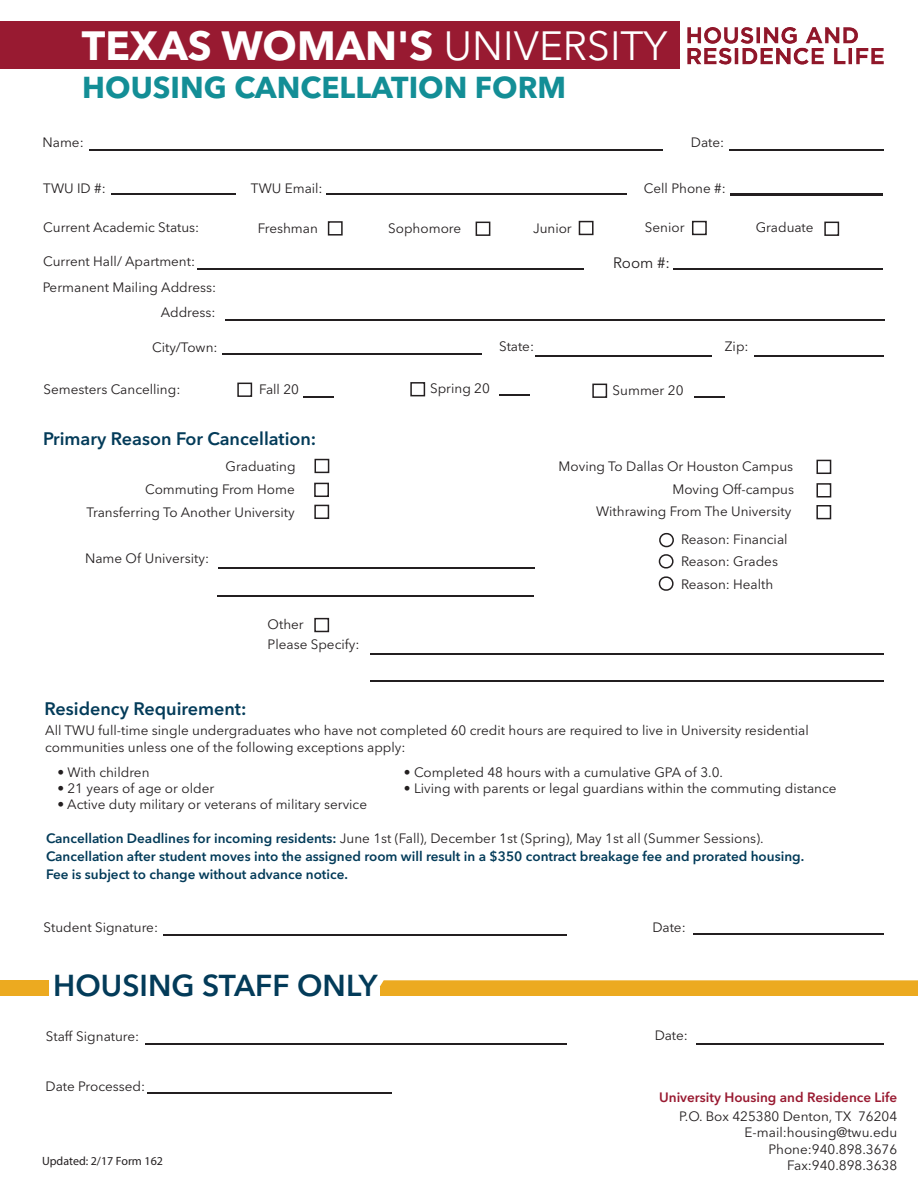
<style>
.page{position:relative;width:918px;height:1188px;background:#fff}
.page>*{position:absolute;margin:0;border:0;box-sizing:border-box;transform-origin:0 0}
.t1{font:700 40.5px "Avenir Next LT Pro";color:#fff}
.t2{font:700 30px "Avenir Next LT Pro";color:#138e96}
.t3{font:600 30px "Avenir Next LT Pro";color:#033b59}
.t4{font:600 18px "Avenir Next LT Pro";color:#033b59}
.t5{font:15px "Avenir Next LT Pro";color:#231f20}
.t6{font:13.5px/16.2px "Avenir Next LT Pro";color:#231f20}
.t7{font:600 13.5px/18px "Avenir Next LT Pro";color:#033b59}
.t8{font:600 13.5px "Avenir Next LT Pro";color:#991a31}
.t9{font:12px "Myriad Pro";color:#231f20}
.s1{font-weight:400}
.s2{font-weight:400;color:#231f20}
</style>
<div class="page">
<div style="left:0;top:21px;width:679px;height:48px;background:#981a31"></div>
<hr style="left:89px;top:149px;width:574px;height:1px;background:#231f20">
<hr style="left:112px;top:194px;width:124px;height:1px;background:#231f20">
<hr style="left:729px;top:149px;width:155px;height:1px;background:#231f20">
<hr style="left:730px;top:193px;width:153px;height:2px;background:#231f20">
<hr style="left:327px;top:193px;width:300px;height:2px;background:#231f20">
<div style="left:328px;top:221px;width:15px;height:15px;background:#fff;border:2px solid #231f20"></div>
<div style="left:476px;top:222px;width:14px;height:14px;background:#fff;border:2px solid #231f20"></div>
<div style="left:579px;top:221px;width:15px;height:14px;background:#fff;border:2px solid #231f20"></div>
<div style="left:692px;top:221px;width:15px;height:14px;background:#fff;border:2px solid #231f20"></div>
<div style="left:824px;top:222px;width:15px;height:14px;background:#fff;border:2px solid #231f20"></div>
<div style="left:592px;top:384px;width:15px;height:14px;background:#fff;border:2px solid #231f20"></div>
<div style="left:410px;top:382px;width:15px;height:14px;background:#fff;border:2px solid #231f20"></div>
<div style="left:237px;top:383px;width:15px;height:14px;background:#fff;border:2px solid #231f20"></div>
<hr style="left:197px;top:268px;width:387px;height:2px;background:#231f20">
<hr style="left:674px;top:268px;width:209px;height:2px;background:#231f20">
<hr style="left:225px;top:319px;width:659px;height:2px;background:#231f20">
<hr style="left:222px;top:353px;width:260px;height:2px;background:#231f20">
<hr style="left:535px;top:356px;width:177px;height:1px;background:#231f20">
<hr style="left:754px;top:356px;width:130px;height:1px;background:#231f20">
<hr style="left:304px;top:397px;width:30px;height:1px;background:#231f20">
<hr style="left:499px;top:394px;width:31px;height:2px;background:#231f20">
<hr style="left:695px;top:396px;width:30px;height:2px;background:#231f20">
<div style="left:315px;top:459px;width:14px;height:14px;background:#fff;border:2px solid #231f20"></div>
<div style="left:314px;top:483px;width:15px;height:14px;background:#fff;border:2px solid #231f20"></div>
<div style="left:816px;top:460px;width:15px;height:14px;background:#fff;border:2px solid #231f20"></div>
<div style="left:816px;top:483px;width:15px;height:15px;background:#fff;border:2px solid #231f20"></div>
<div style="left:816px;top:505px;width:15px;height:14px;background:#fff;border:2px solid #231f20"></div>
<div style="left:659px;top:533px;width:15px;height:14px;border:2px solid #231f20;border-radius:6px"></div>
<div style="left:659px;top:554px;width:15px;height:15px;border:2px solid #231f20;border-radius:6px"></div>
<div style="left:659px;top:576px;width:15px;height:15px;border:2px solid #231f20;border-radius:6px"></div>
<div style="left:314px;top:618px;width:15px;height:14px;background:#fff;border:2px solid #231f20"></div>
<div style="left:314px;top:505px;width:15px;height:14px;background:#fff;border:2px solid #231f20"></div>
<hr style="left:218px;top:567px;width:316px;height:1px;background:#231f20">
<hr style="left:218px;top:595px;width:316px;height:2px;background:#231f20">
<hr style="left:370px;top:653px;width:514px;height:1px;background:#231f20">
<hr style="left:370px;top:680px;width:514px;height:1px;background:#231f20">
<hr style="left:164px;top:934px;width:403px;height:2px;background:#231f20">
<hr style="left:694px;top:933px;width:190px;height:2px;background:#231f20">
<hr style="left:146px;top:1043px;width:421px;height:1px;background:#231f20">
<hr style="left:696px;top:1043px;width:188px;height:1px;background:#231f20">
<hr style="left:147px;top:1092px;width:245px;height:2px;background:#231f20">
<svg style="left:380px;top:980px;width:538px;height:7px;background:#ecae2b"></svg>
<div style="left:380px;top:987px;width:538px;height:9px;background:#ecaa20"></div>
<div style="left:0;top:980px;width:49px;height:15px;background:#ecaa20"></div>
<img style="left:687px;top:27px;width:196px;height:38px">
<h1 class="t1" style="left:82px;top:21px;width:587px">TEXAS WOMAN'S <span class="s1">UNIVERSITY</span></h1>
<h2 class="t2" style="left:82px;top:69px;width:485px">HOUSING CANCELLATION FORM</h2>
<p class="t6" style="left:43px;top:134px;width:43px">Name:</p>
<p class="t6" style="left:691px;top:134px;width:35px">Date:</p>
<p class="t6" style="left:43px;top:180px;width:64px">TWU ID #:</p>
<p class="t6" style="left:43px;top:219px;width:158px">Current Academic Status:</p>
<p class="t6" style="left:258px;top:220px;width:62px">Freshman</p>
<p class="t6" style="left:388px;top:220px;width:75px">Sophomore</p>
<p class="t6" style="left:533px;top:220px;width:40px">Junior</p>
<p class="t6" style="left:645px;top:219px;width:41px">Senior</p>
<p class="t6" style="left:756px;top:219px;width:59px">Graduate</p>
<p class="t6" style="left:251px;top:180px;width:73px">TWU Email:</p>
<p class="t6" style="left:644px;top:180px;width:83px">Cell Phone #:</p>
<p class="t6" style="left:43px;top:253px;width:154px">Current Hall/ Apartment:</p>
<p class="t5" style="left:613px;top:253px;width:58px">Room #:</p>
<p class="t6" style="left:43px;top:280px;width:175px">Permanent Mailing Address:</p>
<p class="t6" style="left:161px;top:304px;width:57px">Address:</p>
<p class="t6" style="left:152px;top:339px;width:67px">City/Town:</p>
<p class="t6" style="left:499px;top:338px;width:36px">State:</p>
<p class="t6" style="left:725px;top:338px;width:25px">Zip:</p>
<p class="t6" style="left:44px;top:382px;width:138px">Semesters Cancelling:</p>
<p class="t6" style="left:259px;top:382px;width:41px">Fall 20</p>
<p class="t6" style="left:430px;top:381px;width:61px">Spring 20</p>
<p class="t6" style="left:613px;top:382px;width:72px">Summer 20</p>
<h3 class="t4" style="left:43px;top:428px;width:275px">Primary Reason For Cancellation:</h3>
<p class="t6" style="left:226px;top:458px;width:71px">Graduating</p>
<p class="t6" style="left:596px;top:504px;width:197px">Withrawing From The University</p>
<p class="t6" style="left:559px;top:459px;width:236px">Moving To Dallas Or Houston Campus</p>
<p class="t6" style="left:145px;top:482px;width:151px">Commuting From Home</p>
<p class="t6" style="left:672px;top:482px;width:123px">Moving Off-campus</p>
<p class="t6" style="left:87px;top:504px;width:210px">Transferring To Another University</p>
<p class="t6" style="left:85px;top:550px;width:125px">Name Of University:</p>
<p class="t6" style="left:681px;top:528px;width:108px;line-height:22.5px">Reason: Financial<br>Reason: Grades<br>Reason: Health</p>
<p class="t6" style="left:268px;top:616px;width:38px">Other</p>
<h3 class="t4" style="left:44px;top:698px;width:204px">Residency Requirement:</h3>
<p class="t6" style="left:268px;top:636px;width:93px">Please Specify:</p>
<p class="t6" style="left:45px;top:723px;width:765px">All TWU full-time single undergraduates who have not completed 60 credit hours are required to live in University residential communities unless one of the following exceptions apply:</p>
<p class="t6" style="left:57px;top:764px;width:94px">• With children</p>
<p class="t6" style="left:57px;top:780px;width:158px">• 21 years of age or older</p>
<p class="t6" style="left:57px;top:796px;width:311px">• Active duty military or veterans of military service</p>
<p class="t6" style="left:404px;top:764px;width:321px">• Completed 48 hours with a cumulative GPA of 3.0.</p>
<p class="t6" style="left:404px;top:780px;width:434px">• Living with parents or legal guardians within the commuting distance</p>
<p class="t7" style="left:46px;top:829px;width:760px">Cancellation Deadlines for incoming residents: <span class="s2">June 1st (Fall), December 1st (Spring), May 1st all (Summer Sessions).<br></span>Cancellation after student moves into the assigned room will result in a $350 contract breakage fee and prorated housing.<br>Fee is subject to change without advance notice.</p>
<p class="t6" style="left:44px;top:919px;width:116px">Student Signature:</p>
<p class="t6" style="left:652px;top:920px;width:35px">Date:</p>
<h2 class="t3" style="left:53px;top:967px;width:326px">HOUSING STAFF ONLY</h2>
<p class="t6" style="left:46px;top:1028px;width:95px">Staff Signature:</p>
<p class="t6" style="left:655px;top:1027px;width:35px">Date:</p>
<p class="t6" style="left:46px;top:1078px;width:101px">Date Processed:</p>
<p class="t8" style="left:659px;top:1089px;width:240px">University Housing and Residence Life</p>
<p class="t6" style="left:679px;top:1108px;width:220px;text-align:right">P.O. Box 425380 Denton, TX 76204<br>E-mail:housing@twu.edu<br>Phone:940.898.3676<br>Fax:940.898.3638</p>
<p class="t9" style="left:42px;top:1154px;width:122px">Updated: 2/17 Form 162</p>
</div>
